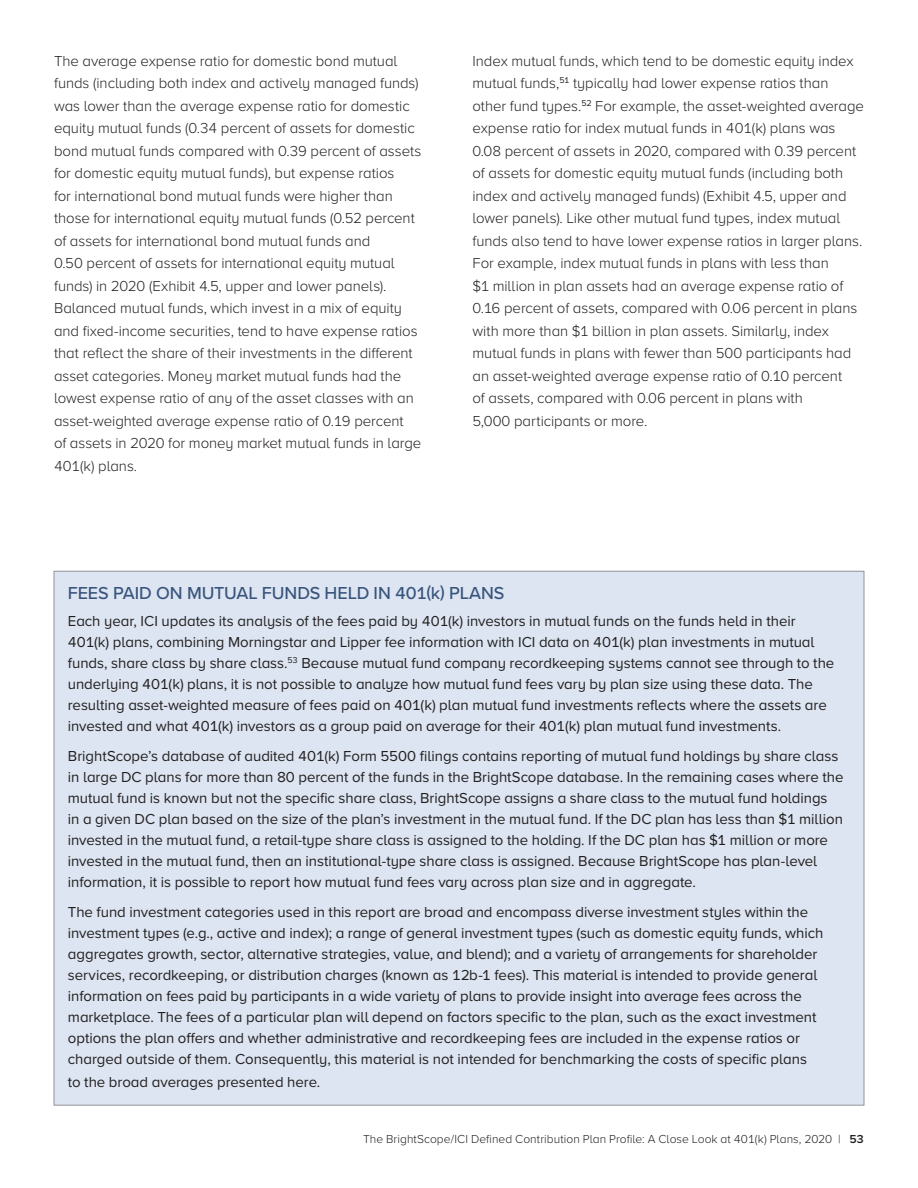
<style>
.page{position:relative;width:918px;height:1188px;background:#fff}
.page>*{position:absolute;margin:0;border:0;box-sizing:border-box;transform-origin:0 0}
.Call_out_box_heading{font:500 18px "Proxima Nova";letter-spacing:-.005em;color:#39547c}
.Call_out_box_text{font:15px/21px "Proxima Nova";color:#231f20}
.Text{font:300 15px/22.5px "Proxima Nova";letter-spacing:-.005em;color:#231f20}
.t1{font:300 12px "Proxima Nova";letter-spacing:.005em;color:#231f20}
.s1{font-weight:600}
</style>
<div class="page">
<div style="left:54px;top:571px;width:810px;height:534px;background:#dce5f1"></div>
<p class="Text" style="left:54px;top:49px;width:369px">The average expense ratio for domestic bond mutual funds (including both index and actively managed funds) was lower than the average expense ratio for domestic equity mutual funds (0.34 percent of assets for domestic bond mutual funds compared with 0.39 percent of assets for domestic equity mutual funds), but expense ratios<br>for international bond mutual funds were higher than those for international equity mutual funds (0.52 percent of assets for international bond mutual funds and<br>0.50 percent of assets for international equity mutual funds) in 2020 (Exhibit 4.5, upper and lower panels).<br>Balanced mutual funds, which invest in a mix of equity and fixed‑income securities, tend to have expense ratios that reflect the share of their investments in the different asset categories. Money market mutual funds had the lowest expense ratio of any of the asset classes with an asset-weighted average expense ratio of 0.19 percent<br>of assets in 2020 for money market mutual funds in large 401(k) plans.</p>
<p class="Text" style="left:472px;top:49px;width:393px">Index mutual funds, which tend to be domestic equity index mutual funds,<sup>51</sup> typically had lower expense ratios than other fund types.<sup>52</sup> For example, the asset-weighted average expense ratio for index mutual funds in 401(k) plans was 0.08 percent of assets in 2020, compared with 0.39 percent of assets for domestic equity mutual funds (including both index and actively managed funds) (Exhibit 4.5, upper and lower panels). Like other mutual fund types, index mutual funds also tend to have lower expense ratios in larger plans.<br>For example, index mutual funds in plans with less than<br>$1 million in plan assets had an average expense ratio of 0.16 percent of assets, compared with 0.06 percent in plans with more than $1 billion in plan assets. Similarly, index mutual funds in plans with fewer than 500 participants had an asset-weighted average expense ratio of 0.10 percent<br>of assets, compared with 0.06 percent in plans with<br>5,000 participants or more.</p>
<p class="Call_out_box_heading" style="left:68px;top:580px;width:438px">FEES PAID ON MUTUAL FUNDS HELD IN 401(k) PLANS</p>
<p class="Call_out_box_text" style="left:68px;top:610px;width:768px">Each year, ICI updates its analysis of the fees paid by 401(k) investors in mutual funds on the funds held in their 401(k) plans, combining Morningstar and Lipper fee information with ICI data on 401(k) plan investments in mutual funds, share class by share class.<sup>53</sup> Because mutual fund company recordkeeping systems cannot see through to the underlying 401(k) plans, it is not possible to analyze how mutual fund fees vary by plan size using these data. The resulting asset-weighted measure of fees paid on 401(k) plan mutual fund investments reflects where the assets are invested and what 401(k) investors as a group paid on average for their 401(k) plan mutual fund investments.</p>
<p class="Call_out_box_text" style="left:68px;top:745px;width:777px">BrightScope’s database of audited 401(k) Form 5500 filings contains reporting of mutual fund holdings by share class in large DC plans for more than 80 percent of the funds in the BrightScope database. In the remaining cases where the mutual fund is known but not the specific share class, BrightScope assigns a share class to the mutual fund holdings<br>in a given DC plan based on the size of the plan’s investment in the mutual fund. If the DC plan has less than $1 million invested in the mutual fund, a retail-type share class is assigned to the holding. If the DC plan has $1 million or more invested in the mutual fund, then an institutional-type share class is assigned. Because BrightScope has plan-level information, it is possible to report how mutual fund fees vary across plan size and in aggregate.</p>
<p class="Call_out_box_text" style="left:68px;top:901px;width:757px">The fund investment categories used in this report are broad and encompass diverse investment styles within the investment types (e.g., active and index); a range of general investment types (such as domestic equity funds, which aggregates growth, sector, alternative strategies, value, and blend); and a variety of arrangements for shareholder services, recordkeeping, or distribution charges (known as 12b-1 fees). This material is intended to provide general information on fees paid by participants in a wide variety of plans to provide insight into average fees across the marketplace. The fees of a particular plan will depend on factors specific to the plan, such as the exact investment options the plan offers and whether administrative and recordkeeping fees are included in the expense ratios or charged outside of them. Consequently, this material is not intended for benchmarking the costs of specific plans</p>
<p class="Call_out_box_text" style="left:68px;top:1071px;width:254px">to the broad averages presented here.</p>
<p class="t1" style="left:363px;top:1131px;width:502px">The BrightScope/ICI Defined Contribution Plan Profile: A Close Look at 401(k) Plans, 2020 | <span class="s1">53</span></p>
</div>
